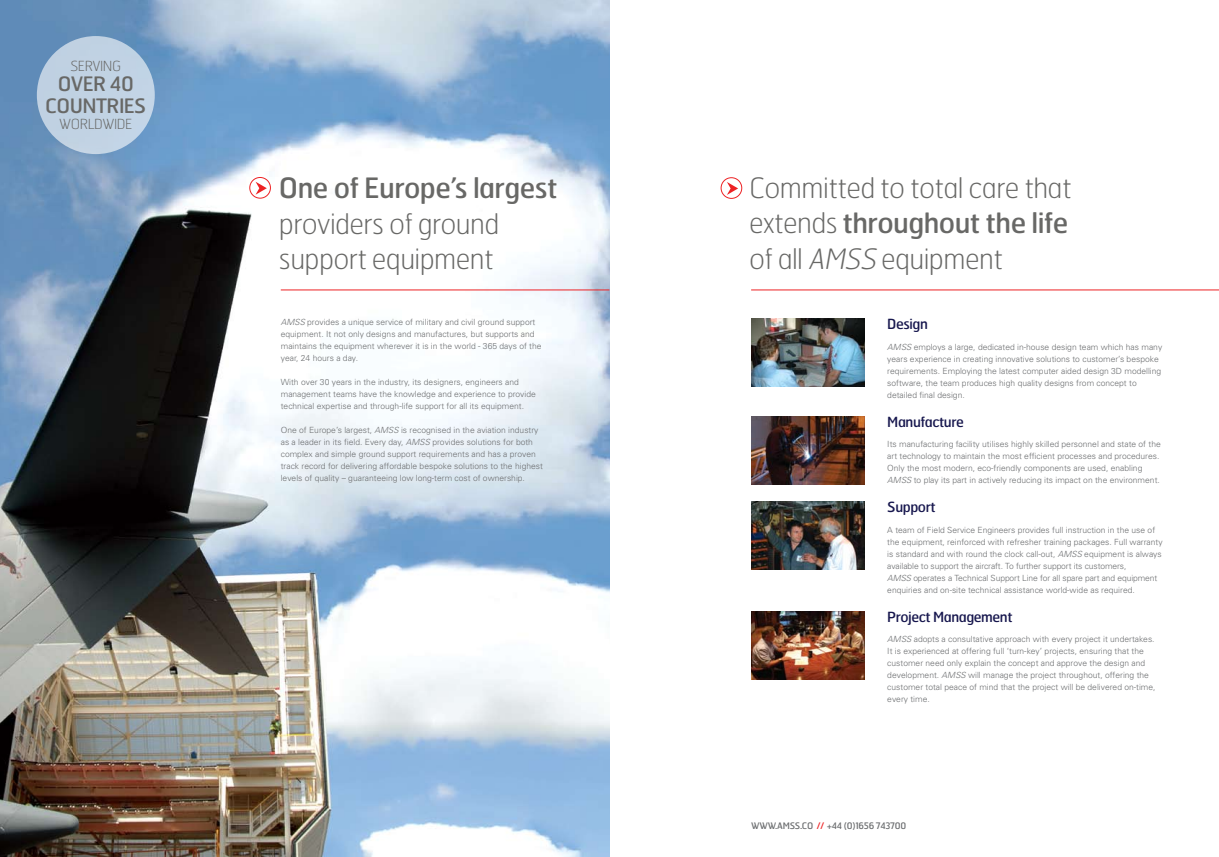
<style>
.page{position:relative;width:1219px;height:857px;background:#fff}
.page>*{position:absolute;margin:0;border:0;box-sizing:border-box;transform-origin:0 0}
.t1{font:100 28px/35px "Hermes";letter-spacing:-.02em;color:#686866;text-align:justify}
.t2{font:28px "Hermes";letter-spacing:-.02em;color:#686866}
.t3{font:19.9px/21.8px "Hermes";letter-spacing:-.03em;color:#686866;text-align:center}
.t4{font:14px "Hermes";letter-spacing:-.03em;color:#17174e}
.t5{font:100 13.9px "Hermes";letter-spacing:-.03em;color:#686866}
.t6{font:9px "Hermes";letter-spacing:-.03em;color:#6d6f71}
.t7{font:300 8.5px/12px "Univers";color:#6d6f71}
.s1{font-style:italic}
.s2{font-weight:400}
.s3{color:#ed2224}
</style>
<div class="page">
<img style="left:751px;top:416px;width:114px;height:68px">
<img style="left:751px;top:501px;width:114px;height:68px">
<img style="left:751px;top:611px;width:114px;height:68px">
<img style="left:751px;top:318px;width:114px;height:68px">
<hr style="left:751px;top:289px;width:468px;height:1px;background:#ed2224">
<svg style="left:727px;top:182px;width:11px;height:13px"></svg>
<div style="left:721px;top:177px;width:21px;height:22px;border:1px solid #ed2224;border-radius:50%"></div>
<img style="left:0;top:0;width:609px;height:856px">
<div style="left:37px;top:36px;width:118px;height:118px;background:#c1d2e3;border-radius:50%"></div>
<hr style="left:281px;top:289px;width:328px;height:1px;background:#ed2224">
<svg style="left:256px;top:181px;width:11px;height:14px"></svg>
<div style="left:249px;top:177px;width:22px;height:21px;border:1px solid #ed2224;border-radius:50%"></div>
<h3 class="t5" style="left:70px;top:57px;width:52px">Serving</h3>
<h2 class="t3" style="left:45px;top:72px;width:103px">OVER 40<br>COUNTRIES</h2>
<h3 class="t5" style="left:59px;top:115px;width:73px">WORLDWI DE</h3>
<h1 class="t2" style="left:279px;top:170px;width:280px">One of Europe’s largest</h1>
<h1 class="t1" style="left:279px;top:205px;width:222px">providers of ground support equipment</h1>
<p class="t7" style="left:281px;top:315px;width:262px"><span class="s1">AMSS</span> provides a unique service of military and civil ground support equipment. It not only designs and manufactures, but supports and maintains the equipment wherever it is in the world - 365 days of the year, 24 hours a day.</p>
<p class="t7" style="left:281px;top:375px;width:257px">With over 30 years in the industry, its designers, engineers and management teams have the knowledge and experience to provide technical expertise and through-life support for all its equipment.</p>
<p class="t7" style="left:281px;top:423px;width:264px">One of Europe’s largest, <span class="s1">AMSS</span> is recognised in the aviation industry as a leader in its field. Every day, <span class="s1">AMSS</span> provides solutions for both complex and simple ground support requirements and has a proven track record for delivering affordable bespoke solutions to the highest levels of quality – guaranteeing low long-term cost of ownership.</p>
<h1 class="t1" style="left:749px;top:170px;width:324px">Committed to total care that extends <span class="s2">throughout the life </span>of all <span class="s1">AMSS</span> equipment</h1>
<h3 class="t4" style="left:887px;top:315px;width:42px">Design</h3>
<p class="t7" style="left:887px;top:341px;width:276px"><span class="s1">AMSS</span> employs a large, dedicated in-house design team which has many years experience in creating innovative solutions to customer’s bespoke requirements. Employing the latest computer aided design 3D modelling software, the team produces high quality designs from concept to detailed final design.</p>
<h3 class="t4" style="left:887px;top:412px;width:78px">Manufacture</h3>
<p class="t7" style="left:887px;top:438px;width:275px">Its manufacturing facility utilises highly skilled personnel and state of the art technology to maintain the most efficient processes and procedures.<br>Only the most modern, eco-friendly components are used, enabling <span class="s1">AMSS</span> to play its part in actively reducing its impact on the environment.</p>
<h3 class="t4" style="left:887px;top:498px;width:50px">Support</h3>
<p class="t7" style="left:887px;top:523px;width:277px">A team of Field Service Engineers provides full instruction in the use of the equipment, reinforced with refresher training packages. Full warranty is standard and with round the clock call-out, <span class="s1">AMSS</span> equipment is always available to support the aircraft. To further support its customers,<br><span class="s1">AMSS</span> operates a Technical Support Line for all spare part and equipment enquiries and on-site technical assistance world-wide as required.</p>
<h3 class="t4" style="left:887px;top:607px;width:127px">Project Management</h3>
<p class="t7" style="left:887px;top:632px;width:270px"><span class="s1">AMSS</span> adopts a consultative approach with every project it undertakes.<br>It is experienced at offering full ‘turn-key’ projects, ensuring that the customer need only explain the concept and approve the design and development. <span class="s1">AMSS</span> will manage the project throughout, offering the customer total peace of mind that the project will be delivered on-time, every time.</p>
<p class="t6" style="left:751px;top:819px;width:38px">www.amss</p>
<p class="t6" style="left:800px;top:819px;width:108px">.co <span class="s3">//</span> +44 (0)1656 743700</p>
</div>
